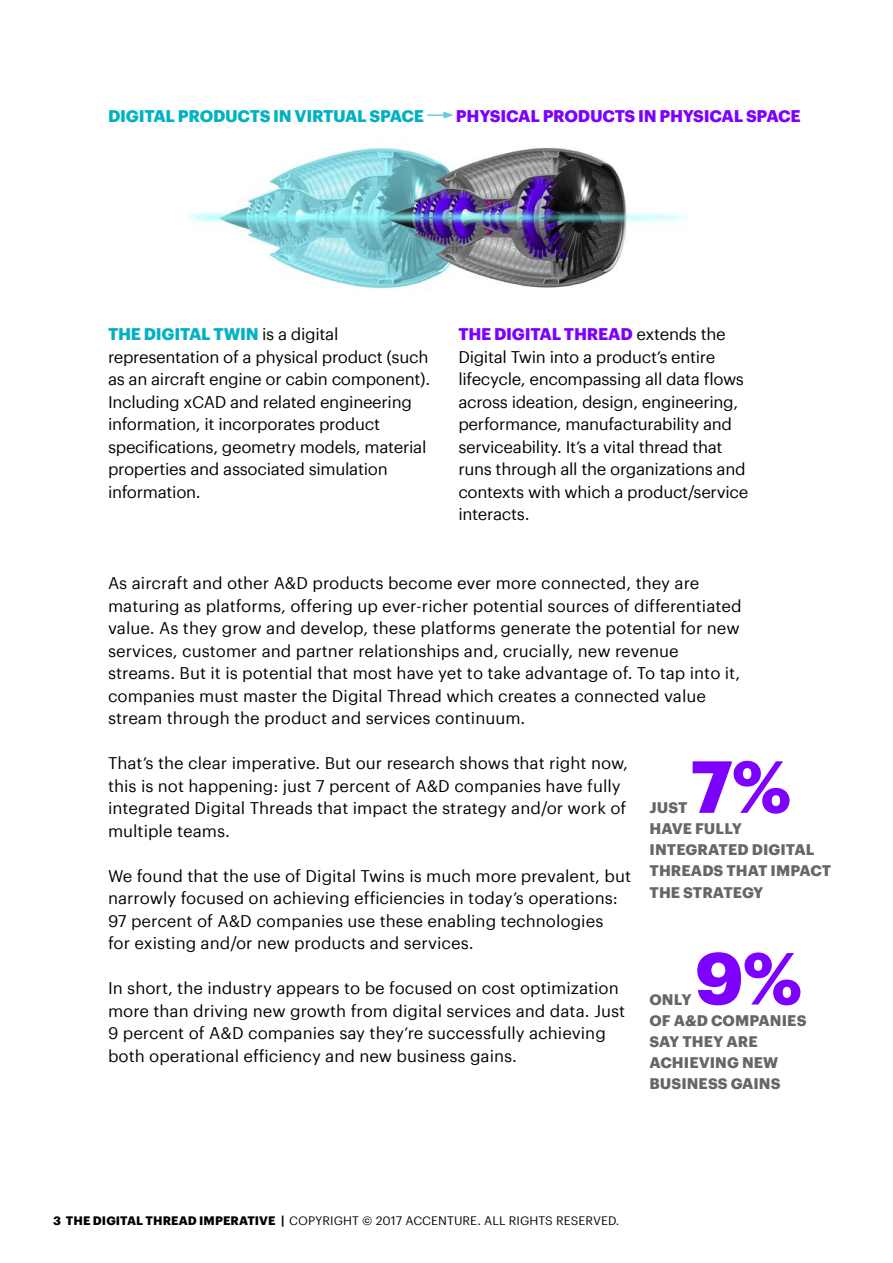
<style>
.page{position:relative;width:893px;height:1263px;background:#fff}
.page>*{position:absolute;margin:0;border:0;box-sizing:border-box;transform-origin:0 0}
.t1{font:700 72px "Graphik";color:#7e00ff}
.t2{font:16.5px/22.5px "Graphik";color:#000}
.t3{font:16.5px/22.5px "Graphik";letter-spacing:-.02em;color:#000}
.t4{font:700 16.5px "Graphik";letter-spacing:-.015em;color:#7d00ff}
.t5{font:700 16.5px "Graphik";letter-spacing:-.015em;color:#01b1c3}
.t6{font:700 15px/21px "Graphik";letter-spacing:.005em;color:#666}
.t7{font:12px "Graphik";letter-spacing:.005em;color:#000}
.s1{font-weight:700;color:#01b1c3}
.s2{font-weight:700;color:#7d00ff}
.s3{font-weight:700}
</style>
<div class="page">
<img style="left:188px;top:147px;width:498px;height:142px">
<svg style="left:427px;top:111px;width:26px;height:7px"></svg>
<p class="t5" style="left:108px;top:103px;width:318px">DIGITAL PRODUCTS IN VIRTUAL SPACE</p>
<p class="t4" style="left:456px;top:103px;width:346px">PHYSICAL PRODUCTS IN PHYSICAL SPACE</p>
<p class="t3" style="left:108px;top:322px;width:324px"><span class="s1">THE DIGITAL TWIN</span> is a digital representation of a physical product (such as an aircraft engine or cabin component).<br>Including xCAD and related engineering information, it incorporates product specifications, geometry models, material properties and associated simulation information.</p>
<p class="t3" style="left:458px;top:322px;width:291px"><span class="s2">THE DIGITAL THREAD</span> extends the Digital Twin into a product’s entire lifecycle, encompassing all data flows across ideation, design, engineering, performance, manufacturability and serviceability. It’s a vital thread that runs through all the organizations and contexts with which a product/service interacts.</p>
<p class="t2" style="left:108px;top:570px;width:635px">As aircraft and other A&amp;D products become ever more connected, they are maturing as platforms, offering up ever-richer potential sources of differentiated value. As they grow and develop, these platforms generate the potential for new services, customer and partner relationships and, crucially, new revenue streams. But it is potential that most have yet to take advantage of. To tap into it, companies must master the Digital Thread which creates a connected value stream through the product and services continuum.</p>
<p class="t2" style="left:108px;top:750px;width:522px">That’s the clear imperative. But our research shows that right now, this is not happening: just 7 percent of A&amp;D companies have fully integrated Digital Threads that impact the strategy and/or work of multiple teams.</p>
<p class="t2" style="left:108px;top:863px;width:525px">We found that the use of Digital Twins is much more prevalent, but narrowly focused on achieving efficiencies in today’s operations:<br>97 percent of A&amp;D companies use these enabling technologies<br>for existing and/or new products and services.</p>
<p class="t2" style="left:108px;top:975px;width:519px">In short, the industry appears to be focused on cost optimization more than driving new growth from digital services and data. Just 9 percent of A&amp;D companies say they’re successfully achieving both operational efficiency and new business gains.</p>
<h1 class="t1" style="left:691px;top:731px;width:103px">7%</h1>
<p class="t6" style="left:650px;top:837px;width:183px">INTEGRATED DIGITAL<br>THREADS THAT IMPACT</p>
<p class="t6" style="left:650px;top:881px;width:115px">THE STRATEGY</p>
<p class="t6" style="left:650px;top:795px;width:94px">JUST<br>HAVE FULLY</p>
<h1 class="t1" style="left:695px;top:923px;width:109px">9%</h1>
<p class="t6" style="left:649px;top:1029px;width:133px">SAY THEY ARE<br>ACHIEVING NEW<br>BUSINESS GAINS</p>
<p class="t6" style="left:649px;top:987px;width:158px">ONLY<br>OF A&amp;D COMPANIES</p>
<p class="t7" style="left:53px;top:1212px;width:568px"><span class="s3">3 THE DIGITAL THREAD IMPERATIVE |</span> COPYRIGHT © 2017 ACCENTURE. ALL RIGHTS RESERVED.</p>
</div>
